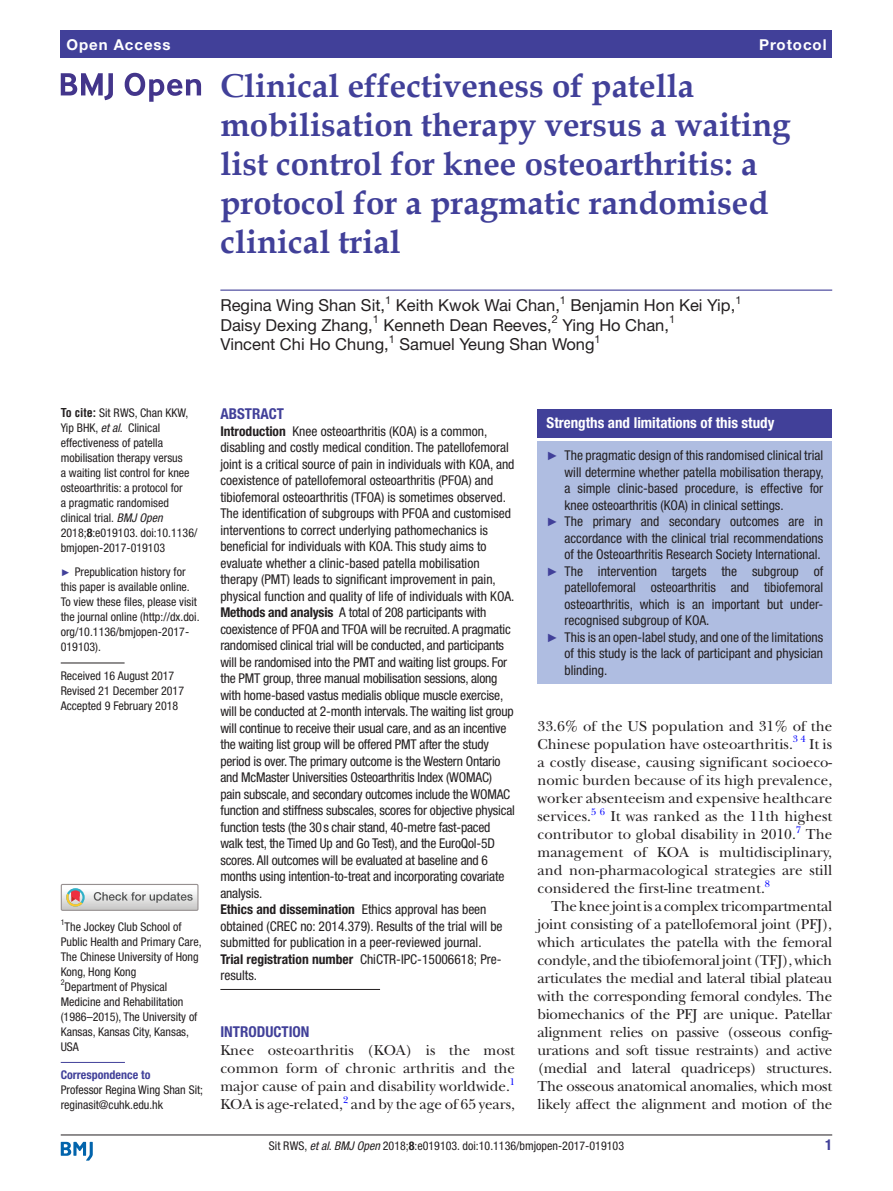
<style>
.page{position:relative;width:893px;height:1191px;background:#fff}
.page>*{position:absolute;margin:0;border:0;box-sizing:border-box;transform-origin:0 0}
.t1{font:700 33px/39px "Book Antiqua";color:#414099}
.t2{font:16.5px "Helvetica Neue LT Std";color:#231f20}
.t3{font:15px/18px "New Baskerville";color:#231f20;text-align:justify}
.t4{font:700 condensed 15px "Helvetica Neue LT Std";color:#fff}
.t5{font:700 condensed 15px "Helvetica Neue LT Std";color:#414099}
.t6{font:700 15px "Helvetica Neue LT Std";letter-spacing:.065em;color:#fff}
.t7{font:condensed 13.5px/16.5px "Helvetica Neue LT Std";color:#231f20}
.t8{font:condensed 12px/15px "Helvetica Neue LT Std";color:#231f20}
.t9{font:700 condensed 12px "Helvetica Neue LT Std";color:#414099}
.t10{font:10.95px "Helvetica Neue LT Std";color:#231f20}
.t11{font:9.9px "New Baskerville";color:#00f}
.t12{font:condensed 7.95px "Helvetica Neue LT Std";color:#231f20}
.s1{font-family:"Helvetica LT Std";font-weight:700}
.s2{font-style:italic}
.s3{font-weight:700}
.s4{font-family:"Arial";font-stretch:normal;font-size:9.75px;color:#414099}
.s5{font-family:"Arial";font-stretch:normal;font-size:12px;color:#414099}
</style>
<div class="page">
<hr style="left:61px;top:1134px;width:771px;height:1px;background:#231f20">
<svg style="left:61px;top:1141px;width:32px;height:19px"></svg>
<div style="left:61px;top:31px;width:771px;height:27px;background:#414099"></div>
<hr style="left:220px;top:289px;width:612px;height:2px;background:#414099">
<hr style="left:61px;top:662px;width:64px;height:1px;background:#231f20">
<hr style="left:61px;top:1062px;width:64px;height:1px;background:#414099">
<svg style="left:61px;top:73px;width:52px;height:27px"></svg>
<svg style="left:125px;top:73px;width:76px;height:29px"></svg>
<div style="left:61px;top:884px;width:138px;height:27px;border:1px solid #969090"></div>
<svg style="left:61px;top:884px;width:137px;height:26px"></svg>
<hr style="left:220px;top:989px;width:160px;height:1px;background:#231f20">
<div style="left:538px;top:409px;width:294px;height:28px;background:#414099"></div>
<div style="left:538px;top:441px;width:294px;height:242px;background:#afbde1"></div>
<p class="t6" style="left:66px;top:35px;width:106px">Open Access</p>
<p class="t6" style="left:759px;top:35px;width:69px">Protocol</p>
<h1 class="t1" style="left:220px;top:66px;width:572px">Clinical effectiveness of patella mobilisation therapy versus a waiting list control for knee osteoarthritis: a protocol for a pragmatic randomised clinical trial</h1>
<p class="t2" style="left:220px;top:296px;width:166px">Regina Wing Shan Sit,</p>
<p class="t10" style="left:385px;top:293px;width:8px">1</p>
<p class="t2" style="left:396px;top:296px;width:166px">Keith Kwok Wai Chan,</p>
<p class="t10" style="left:560px;top:293px;width:8px">1</p>
<p class="t2" style="left:571px;top:296px;width:166px">Benjamin Hon Kei Yip,</p>
<p class="t10" style="left:735px;top:293px;width:8px">1</p>
<p class="t2" style="left:220px;top:315px;width:154px">Daisy Dexing Zhang,</p>
<p class="t10" style="left:373px;top:313px;width:8px">1</p>
<p class="t2" style="left:384px;top:315px;width:170px">Kenneth Dean Reeves,</p>
<p class="t10" style="left:552px;top:313px;width:8px">2</p>
<p class="t2" style="left:562px;top:315px;width:108px">Ying Ho Chan,</p>
<p class="t10" style="left:669px;top:313px;width:8px">1</p>
<p class="t2" style="left:220px;top:335px;width:170px">Vincent Chi Ho Chung,</p>
<p class="t10" style="left:389px;top:332px;width:8px">1</p>
<p class="t2" style="left:399px;top:335px;width:196px">Samuel Yeung Shan Wong</p>
<p class="t10" style="left:594px;top:332px;width:8px">1</p>
<p class="t8" style="left:61px;top:405px;width:138px"><span class="s1">To cite:</span> Sit RWS, Chan KKW,<br>Yip BHK, <span class="s2">et al</span>. Clinical effectiveness of patella mobilisation therapy versus<br>a waiting list control for knee osteoarthritis: a protocol for<br>a pragmatic randomised clinical trial. <span class="s2">BMJ Open<br></span>2018;<span class="s3">8</span>:e019103. doi:10.1136/ bmjopen-2017-019103</p>
<p class="t8" style="left:61px;top:564px;width:140px"><span class="s4">►</span> Prepublication history for this paper is available online.<br>To view these files, please visit the journal online (http://dx.doi. org/10.1136/bmjopen-2017-<br>019103).</p>
<p class="t8" style="left:61px;top:668px;width:125px">Received 16 August 2017<br>Revised 21 December 2017<br>Accepted 9 February 2018</p>
<p class="t12" style="left:61px;top:918px;width:5px">1</p>
<p class="t8" style="left:61px;top:919px;width:142px;text-indent:4px">The Jockey Club School of<br>Public Health and Primary Care,<br>The Chinese University of Hong<br>Kong, Hong Kong</p>
<p class="t12" style="left:61px;top:978px;width:5px">2</p>
<p class="t8" style="left:61px;top:979px;width:138px;text-indent:4px">Department of Physical<br>Medicine and Rehabilitation (1986–2015), The University of<br>Kansas, Kansas City, Kansas,<br>USA</p>
<p class="t9" style="left:61px;top:1067px;width:91px">Correspondence to</p>
<p class="t8" style="left:61px;top:1082px;width:144px">Professor Regina Wing Shan Sit; reginasit@cuhk.edu.hk</p>
<p class="t5" style="left:220px;top:405px;width:65px">Abstract</p>
<p class="t7" style="left:220px;top:423px;width:296px"><span class="s3">Introduction</span> Knee osteoarthritis (KOA) is a common, disabling and costly medical condition. The patellofemoral joint is a critical source of pain in individuals with KOA, and coexistence of patellofemoral osteoarthritis (PFOA) and tibiofemoral osteoarthritis (TFOA) is sometimes observed.<br>The identification of subgroups with PFOA and customised interventions to correct underlying pathomechanics is beneficial for individuals with KOA. This study aims to evaluate whether a clinic-based patella mobilisation therapy (PMT) leads to significant improvement in pain, physical function and quality of life of individuals with KOA.<br><span class="s3">Methods and analysis</span> A total of 208 participants with coexistence of PFOA and TFOA will be recruited. A pragmatic randomised clinical trial will be conducted, and participants will be randomised into the PMT and waiting list groups. For the PMT group, three manual mobilisation sessions, along with home-based vastus medialis oblique muscle exercise, will be conducted at 2-month intervals. The waiting list group will continue to receive their usual care, and as an incentive the waiting list group will be offered PMT after the study period is over. The primary outcome is the Western Ontario and McMaster Universities Osteoarthritis Index (WOMAC) pain subscale, and secondary outcomes include the WOMAC function and stiffness subscales, scores for objective physical function tests (the 30s chair stand, 40-metre fast-paced walk test, the Timed Up and Go Test), and the EuroQol-5D scores. All outcomes will be evaluated at baseline and 6 months using intention-to-treat and incorporating covariate analysis.<br><span class="s3">Ethics and dissemination</span> Ethics approval has been obtained (CREC no: 2014.379). Results of the trial will be submitted for publication in a peer-reviewed journal.<br><span class="s3">Trial registration number</span> ChiCTR-IPC-15006618; Pre&shy;results.</p>
<p class="t5" style="left:220px;top:1023px;width:91px">Introduction</p>
<p class="t3" style="left:220px;top:1041px;width:296px">Knee osteoarthritis (KOA) is the most common form of chronic arthritis and the major cause of pain and disability worldwide.</p>
<p class="t11" style="left:510px;top:1075px;width:7px">1</p>
<p class="t3" style="left:220px;top:1095px;width:296px">KOA is age-related,<sup>2</sup> and by the age of 65 years,</p>
<p class="t4" style="left:547px;top:414px;width:229px">Strengths and limitations of this study</p>
<p class="t7" style="left:547px;top:447px;width:278px"><span class="s5">►</span> The pragmatic design of this randomised clinical trial</p>
<p class="t7" style="left:565px;top:463px;width:261px">will determine whether patella mobilisation therapy,</p>
<p class="t7" style="left:565px;top:480px;width:260px">a simple clinic-based procedure, is effective for</p>
<p class="t7" style="left:565px;top:496px;width:221px">knee osteoarthritis (KOA) in clinical settings.</p>
<p class="t7" style="left:547px;top:513px;width:278px"><span class="s5">►</span> The primary and secondary outcomes are in</p>
<p class="t7" style="left:565px;top:529px;width:260px">accordance with the clinical trial recommendations</p>
<p class="t7" style="left:565px;top:546px;width:258px">of the Osteoarthritis Research Society International.</p>
<p class="t7" style="left:547px;top:562px;width:278px"><span class="s5">►</span> The intervention targets the subgroup of</p>
<p class="t7" style="left:565px;top:579px;width:260px">patellofemoral osteoarthritis and tibiofemoral</p>
<p class="t7" style="left:565px;top:595px;width:260px">osteoarthritis, which is an important but under-</p>
<p class="t7" style="left:565px;top:612px;width:146px">recognised subgroup of KOA.</p>
<p class="t7" style="left:547px;top:628px;width:278px"><span class="s5">►</span> This is an open-label study, and one of the limitations</p>
<p class="t7" style="left:565px;top:645px;width:260px">of this study is the lack of participant and physician</p>
<p class="t7" style="left:565px;top:661px;width:44px">blinding.</p>
<p class="t3" style="left:538px;top:717px;width:296px">33.6% of the US population and 31% of the Chinese population have osteoarthritis.<sup>3</sup> <sup>4</sup> It is a costly disease, causing significant socioeco&shy;nomic burden because of its high prevalence, worker absenteeism and expensive healthcare services.</p>
<p class="t11" style="left:591px;top:805px;width:15px">5 6</p>
<p class="t3" style="left:538px;top:807px;width:296px;text-indent:73px">It was ranked as the 11th highest contributor to global disability in 2010.</p>
<p class="t11" style="left:796px;top:823px;width:7px">7</p>
<p class="t3" style="left:538px;top:825px;width:296px;text-indent:268px">The management of KOA is multidisciplinary, and non-pharmacological strategies are still considered the first-line treatment.</p>
<p class="t11" style="left:765px;top:877px;width:7px">8</p>
<p class="t3" style="left:538px;top:897px;width:296px;text-indent:14px">The knee joint is a complex tricompartmental joint consisting of a patellofemoral joint (PFJ), which articulates the patella with the femoral condyle, and the tibiofemoral joint (TFJ), which articulates the medial and lateral tibial plateau with the corresponding femoral condyles. The biomechanics of the PFJ are unique. Patellar alignment relies on passive (osseous config&shy;urations and soft tissue restraints) and active (medial and lateral quadriceps) structures.<br>The osseous anatomical anomalies, which most likely affect the alignment and motion of the</p>
<p class="t8" style="left:269px;top:1137px;width:357px">Sit RWS, <span class="s2">et al</span>. <span class="s2">BMJ Open</span> 2018;<span class="s3">8</span>:e019103. doi:10.1136/bmjopen-2017-019103</p>
<p class="t5" style="left:825px;top:1135px;width:9px">1</p>
</div>
